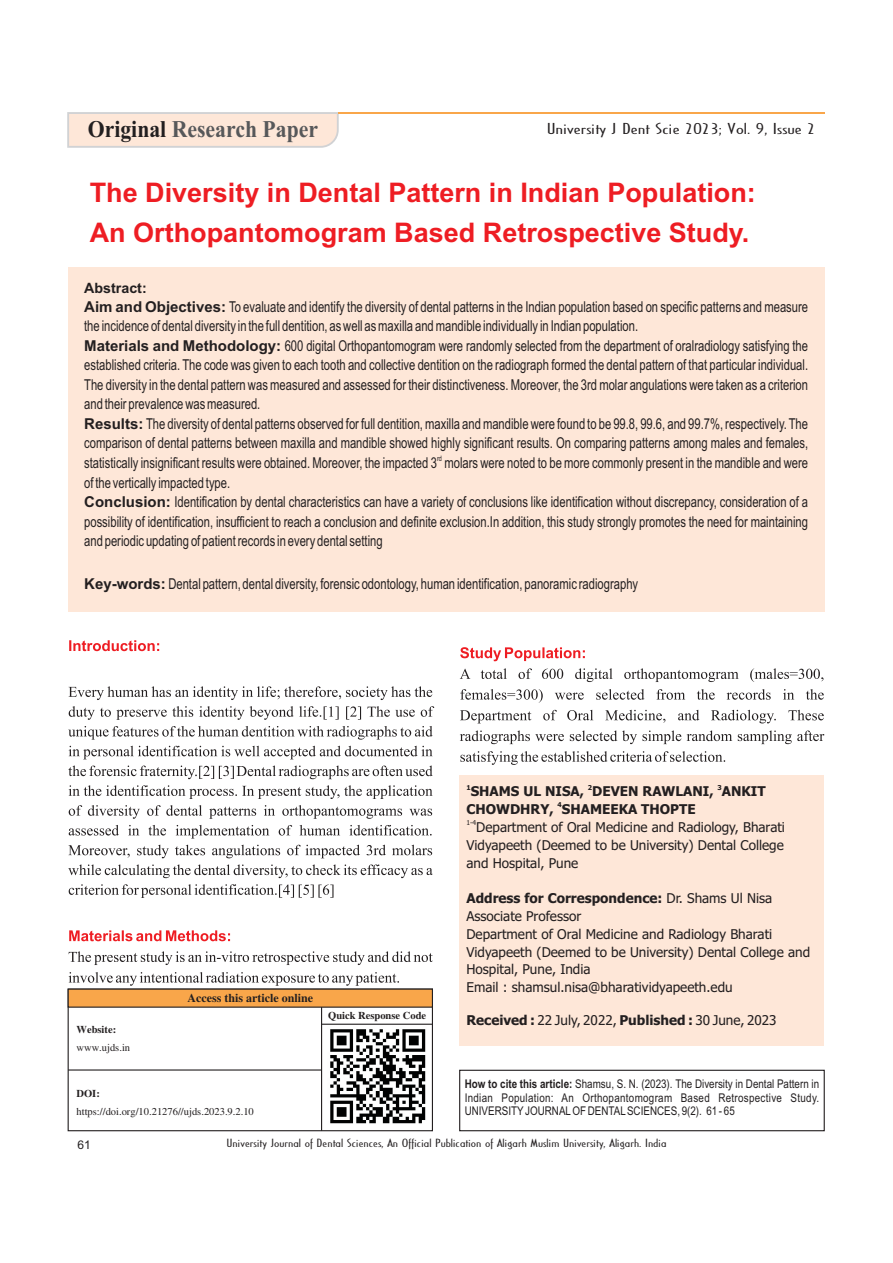
<style>
.page{position:relative;width:893px;height:1263px;background:#fff}
.page>*{position:absolute;margin:0;border:0;box-sizing:border-box;transform-origin:0 0}
.t1{font:700 27px/39.8px "Arial";color:#ee1d23}
.t2{font:700 24px "Times New Roman";color:#57585a;scale:.91 1}
.t3{font:15px/19.5px "Arial Th";color:#231f20}
.t4{font:15px "Cassandra";color:#231f20;scale:1.66 1}
.t5{font:700 14.25px "Arial";color:#231f20}
.t6{font:13.5px/17.9px "Tahoma";color:#231f20;text-align:justify}
.t7{font:700 13.5px "Tahoma";color:#231f20}
.t8{font:12px/13.6px "Arial Narrow";color:#231f20;text-align:justify}
.t9{font:700 12px "Times New Roman";color:#231f20}
.t10{font:12px "Arial";color:#231f20}
.t11{font:11.25px "Cassandra";color:#231f20;scale:1.51 1}
.t12{font:10.5px "Times New Roman";color:#231f20}
.t13{font:700 10.5px "Times New Roman";color:#231f20}
.t14{font:7.5px "Arial Th";color:#231f20}
.t15{font:700 6.75px "Tahoma";color:#231f20}
.t16{font:6.75px "Tahoma";color:#231f20}
.s1{color:#231f20}
.s2{font-family:"Arial";font-weight:700}
.s3{font-weight:700}
</style>
<div class="page">
<div style="left:68px;top:268px;width:756px;height:344px;background:#fee7d8"></div>
<div style="left:68px;top:988px;width:365px;height:143px;border:1px solid #231f20"></div>
<hr style="left:321px;top:1007px;width:1px;height:124px;background:#231f20">
<hr style="left:68px;top:1069px;width:254px;height:1px;background:#231f20">
<hr style="left:322px;top:1024px;width:111px;height:1px;background:#231f20">
<div style="left:459px;top:1070px;width:366px;height:61px;border:1px solid #231f20"></div>
<div style="left:460px;top:775px;width:364px;height:270px;background:#fee7d8"></div>
<svg style="left:67px;top:112px;width:272px;height:36px;background:#f8e4d8"></svg>
<hr style="left:338px;top:112px;width:486px;height:2px;background:#f9a64a">
<svg style="left:69px;top:640px;width:90px;height:11px"></svg>
<svg style="left:67px;top:686px;width:367px;height:322px"></svg>
<svg style="left:460px;top:647px;width:125px;height:14px"></svg>
<svg style="left:460px;top:668px;width:364px;height:97px"></svg>
<img style="left:330px;top:1029px;width:96px;height:95px">
<h2 class="t2" style="left:88px;top:120px;width:255px"><span class="s1">Original</span> Research Paper</h2>
<p class="t4" style="left:547px;top:121px;width:163px">University J Dent Scie 2023; Vol. 9, Issue 2</p>
<h1 class="t1" style="left:90px;top:175px;width:668px">The Diversity in Dental Pattern in Indian Population:<br>An Orthopantomogram Based Retrospective Study.</h1>
<p class="t5" style="left:84px;top:282px;width:64px">Abstract:</p>
<p class="t3" style="left:84px;top:298px;width:725px"><span class="s2">Aim and Objectives:</span> To evaluate and identify the diversity of dental patterns in the Indian population based on specific patterns and measure the incidence of dental diversity in the full dentition, as well as maxilla and mandible individually in Indian population.<br><span class="s2">Materials and Methodology:</span> 600 digital Orthopantomogram were randomly selected from the department of oralradiology satisfying the established criteria. The code was given to each tooth and collective dentition on the radiograph formed the dental pattern of that particular individual.<br>The diversity in the dental pattern was measured and assessed for their distinctiveness. Moreover, the 3rd molar angulations were taken as a criterion and their prevalence was measured.<br><span class="s2">Results:</span> The diversity of dental patterns observed for full dentition, maxilla and mandible were found to be 99.8, 99.6, and 99.7%, respectively. The comparison of dental patterns between maxilla and mandible showed highly significant results. On comparing patterns among males and females,</p>
<p class="t14" style="left:437px;top:455px;width:6px">rd</p>
<p class="t3" style="left:84px;top:455px;width:725px">statistically insignificant results were obtained. Moreover, the impacted 3 molars were noted to be more commonly present in the mandible and were of the vertically impacted type.<br><span class="s2">Conclusion:</span> Identification by dental characteristics can have a variety of conclusions like identification without discrepancy, consideration of a possibility of identification, insufficient to reach a conclusion and definite exclusion.In addition, this study strongly promotes the need for maintaining and periodic updating of patient records in every dental setting</p>
<p class="t3" style="left:84px;top:576px;width:555px"><span class="s2">Key-words:</span> Dental pattern, dental diversity, forensic odontology, human identification, panoramic radiography</p>
<p class="t9" style="left:188px;top:994px;width:127px">Access this article online</p>
<p class="t13" style="left:77px;top:1026px;width:41px">Website:</p>
<p class="t12" style="left:77px;top:1044px;width:55px">www.ujds.in</p>
<p class="t13" style="left:77px;top:1089px;width:25px">DOI:</p>
<p class="t12" style="left:77px;top:1107px;width:179px">https://doi.org/10.21276//ujds.2023.9.2.10</p>
<p class="t13" style="left:328px;top:1012px;width:100px">Quick Response Code</p>
<p class="t15" style="left:466px;top:784px;width:6px">1</p>
<p class="t15" style="left:588px;top:784px;width:6px">2</p>
<p class="t15" style="left:718px;top:784px;width:6px">3</p>
<p class="t7" style="left:471px;top:786px;width:296px">SHAMS UL NISA, DEVEN RAWLANI, ANKIT</p>
<p class="t15" style="left:558px;top:802px;width:6px">4</p>
<p class="t7" style="left:466px;top:804px;width:231px">CHOWDHRY, SHAMEEKA THOPTE</p>
<p class="t16" style="left:466px;top:820px;width:11px">1-4</p>
<p class="t6" style="left:466px;top:819px;width:320px;text-indent:10px">Department of Oral Medicine and Radiology, Bharati Vidyapeeth (Deemed to be University) Dental College and Hospital, Pune</p>
<p class="t6" style="left:466px;top:890px;width:345px;text-align:left"><span class="s3">Address for Correspondence:</span> Dr. Shams Ul Nisa Associate Professor<br>Department of Oral Medicine and Radiology Bharati Vidyapeeth (Deemed to be University) Dental College and Hospital, Pune, India<br>Email : shamsul.nisa@bharatividyapeeth.edu</p>
<p class="t6" style="left:466px;top:1012px;width:312px"><span class="s3">Received :</span> 22 July, 2022, <span class="s3">Published :</span> 30 June, 2023</p>
<p class="t8" style="left:465px;top:1078px;width:356px"><span class="s3">How to cite this article:</span> Shamsu, S. N. (2023). The Diversity in Dental Pattern in Indian Population: An Orthopantomogram Based Retrospective Study.<br>UNIVERSITYJOURNALOF DENTALSCIENCES, 9(2). 61 - 65</p>
<p class="t10" style="left:77px;top:1140px;width:15px">61</p>
<p class="t11" style="left:227px;top:1138px;width:293px">University Journal of Dental Sciences, An Official Publication of Aligarh Muslim University, Aligarh. India</p>
</div>
